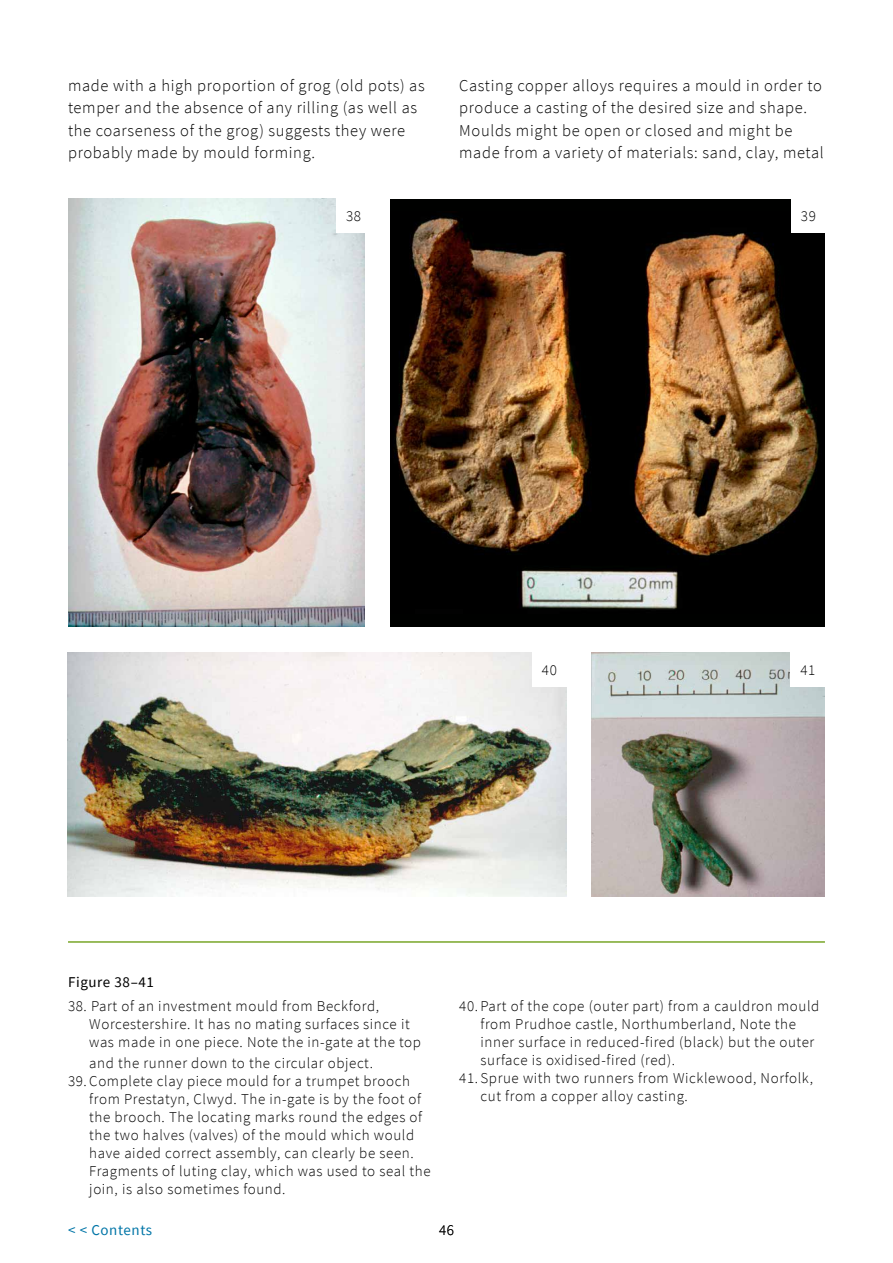
<style>
.page{position:relative;width:893px;height:1263px;background:#fff}
.page>*{position:absolute;margin:0;border:0;box-sizing:border-box;transform-origin:0 0}
.Body_text{font:300 16.5px/22.5px "Source Sans Pro";letter-spacing:.04em;color:#000}
.IMAGE_text{font:300 15px/18px "Source Sans Pro";letter-spacing:.04em;color:#000}
.IMAGE_heading{font:15px "Source Sans Pro";letter-spacing:.04em;color:#000}
.t1{font:15px "Source Sans Pro";letter-spacing:.04em;color:#0075a7}
</style>
<div class="page">
<div style="left:390px;top:199px;width:435px;height:427px;background:#000100"></div>
<img style="left:68px;top:199px;width:297px;height:427px">
<img style="left:395px;top:216px;width:424px;height:394px">
<img style="left:67px;top:652px;width:500px;height:244px">
<img style="left:592px;top:652px;width:233px;height:244px">
<hr style="left:68px;top:941px;width:757px;height:2px;background:#79a629">
<div style="left:791px;top:198px;width:34px;height:35px;background:#fff"></div>
<div style="left:337px;top:198px;width:34px;height:34px;background:#fff"></div>
<div style="left:532px;top:652px;width:35px;height:35px;background:#fff"></div>
<div style="left:791px;top:652px;width:34px;height:35px;background:#fff"></div>
<p class="Body_text" style="left:68px;top:74px;width:358px">made with a high proportion of grog (old pots) as temper and the absence of any rilling (as well as the coarseness of the grog) suggests they were probably made by mould forming.</p>
<p class="Body_text" style="left:459px;top:74px;width:366px">Casting copper alloys requires a mould in order to produce a casting of the desired size and shape.<br>Moulds might be open or closed and might be made from a variety of materials: sand, clay, metal</p>
<p class="IMAGE_text" style="left:346px;top:207px;width:16px">38</p>
<p class="IMAGE_text" style="left:801px;top:207px;width:16px">39</p>
<p class="IMAGE_text" style="left:542px;top:661px;width:16px">40</p>
<p class="IMAGE_text" style="left:800px;top:661px;width:16px">41</p>
<p class="IMAGE_heading" style="left:68px;top:972px;width:87px">Figure 38–41</p>
<p class="IMAGE_text" style="left:89px;top:997px;width:333px;text-indent:-21px">38. Part of an investment mould from Beckford,<br>Worcestershire. It has no mating surfaces since it was made in one piece. Note the in-gate at the top</p>
<p class="IMAGE_text" style="left:89px;top:1054px;width:285px">and the runner down to the circular object.</p>
<p class="IMAGE_text" style="left:89px;top:1072px;width:343px;text-indent:-21px">39. Complete clay piece mould for a trumpet brooch from Prestatyn, Clwyd. The in-gate is by the foot of the brooch. The locating marks round the edges of the two halves (valves) of the mould which would have aided correct assembly, can clearly be seen.<br>Fragments of luting clay, which was used to seal the join, is also sometimes found.</p>
<p class="IMAGE_text" style="left:480px;top:997px;width:340px;text-indent:-21px">40. Part of the cope (outer part) from a cauldron mould from Prudhoe castle, Northumberland, Note the inner surface in reduced-fired (black) but the outer surface is oxidised-fired (red).</p>
<p class="IMAGE_text" style="left:480px;top:1069px;width:334px;text-indent:-21px">41. Sprue with two runners from Wicklewood, Norfolk, cut from a copper alloy casting.</p>
<p class="t1" style="left:68px;top:1220px;width:86px">&lt; &lt; Contents</p>
<p class="IMAGE_text" style="left:439px;top:1220px;width:16px">46</p>
</div>
